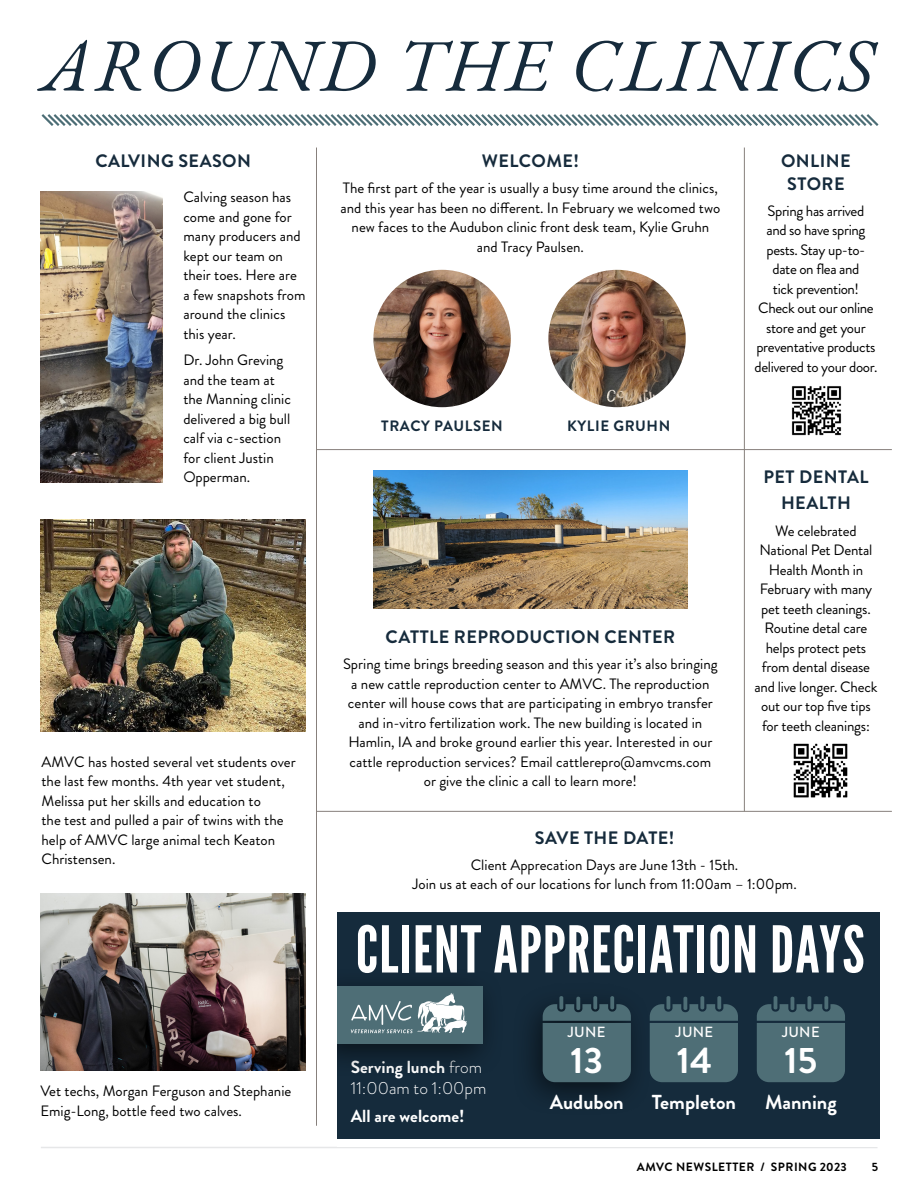
<style>
.page{position:relative;width:918px;height:1188px;background:#fff}
.page>*{position:absolute;margin:0;border:0;box-sizing:border-box;transform-origin:0 0}
.t1{font:italic 75px "EB Garamond";letter-spacing:.04em;color:#162b3c}
.t2{font:64.35px "League Gothic";letter-spacing:.02em;color:#fff}
.t3{font:700 36.75px "Brandon Grotesque";color:#fff}
.t4{font:700 20.25px "Brandon Grotesque";color:#fff}
.t5{font:700 18px/26.2px "Brandon Grotesque";letter-spacing:.025em;color:#162b3c;text-align:center}
.t6{font:300 17.4px/21px "Brandon Grotesque";color:#fff}
.t7{font:700 17.4px "Brandon Grotesque";color:#fff}
.t8{font:15px/19.5px "Brandon Grotesque";color:#000}
.t9{font:15px/19.5px "Brandon Grotesque";letter-spacing:-.025em;color:#000;text-align:center}
.t10{font:700 15px "Brandon Grotesque";letter-spacing:.04em;color:#162b3c}
.t11{font:500 14.7px "Brandon Grotesque";letter-spacing:.02em;color:#fff}
.t12{font:700 12px "Brandon Grotesque";letter-spacing:.04em;color:#000}
.s1{font-weight:700}
</style>
<div class="page">
<hr style="left:41px;top:1147px;width:837px;height:1px;background:#e6e7e8">
<svg style="left:41px;top:114px;width:838px;height:12px"></svg>
<hr style="left:316px;top:148px;width:1px;height:978px;background:#87807c">
<img style="left:40px;top:192px;width:123px;height:290px">
<img style="left:40px;top:894px;width:266px;height:177px">
<img style="left:40px;top:520px;width:266px;height:212px">
<hr style="left:744px;top:148px;width:1px;height:663px;background:#87807c">
<hr style="left:317px;top:449px;width:575px;height:1px;background:#87807c">
<hr style="left:317px;top:811px;width:575px;height:1px;background:#87807c">
<img style="left:548px;top:270px;width:138px;height:137px;border-radius:69px">
<img style="left:373px;top:270px;width:138px;height:137px;border-radius:69px">
<img style="left:374px;top:471px;width:313px;height:137px">
<div style="left:338px;top:912px;width:542px;height:226px;background:#152b3c"></div>
<div style="left:338px;top:968px;width:166px;height:109px;background:#000;opacity:.57"></div>
<div style="left:338px;top:986px;width:145px;height:58px;background:#4e6e76"></div>
<svg style="left:351px;top:993px;width:116px;height:40px"></svg>
<div style="left:512px;top:980px;width:140px;height:136px;background:#000;opacity:.57"></div>
<svg style="left:593px;top:996px;width:4px;height:13px"></svg>
<svg style="left:610px;top:996px;width:4px;height:13px"></svg>
<svg style="left:576px;top:997px;width:4px;height:13px"></svg>
<svg style="left:559px;top:996px;width:4px;height:14px"></svg>
<svg style="left:543px;top:1004px;width:88px;height:78px;background:#496870"></svg>
<svg style="left:700px;top:996px;width:4px;height:13px"></svg>
<svg style="left:717px;top:996px;width:4px;height:13px"></svg>
<svg style="left:683px;top:997px;width:4px;height:13px"></svg>
<hr style="left:667px;top:996px;width:3px;height:14px;background:#4e6e76;border-radius:2px">
<svg style="left:650px;top:1004px;width:88px;height:78px;background:#4a6971"></svg>
<hr style="left:774px;top:996px;width:3px;height:14px;background:#4e6e76;border-radius:2px">
<svg style="left:757px;top:997px;width:88px;height:85px;background:#46656e"></svg>
<img style="left:791px;top:386px;width:51px;height:50px">
<img style="left:793px;top:743px;width:55px;height:55px">
<h1 class="t1" style="left:42px;top:17px;width:834px">AROUND THE CLINICS</h1>
<p class="t5" style="left:95px;top:148px;width:157px">CALVING SEASON</p>
<p class="t5" style="left:482px;top:148px;width:99px">WELCOME!</p>
<p class="t8" style="left:340px;top:179px;width:381px;text-align:center">The first part of the year is usually a busy time around the clinics, and this year has been no different. In February we welcomed two new faces to the Audubon clinic front desk team, Kylie Gruhn and Tracy Paulsen.</p>
<p class="t5" style="left:781px;top:150px;width:71px;line-height:22.5px">ONLINE<br>STORE</p>
<p class="t9" style="left:755px;top:201px;width:124px">Spring has arrived<br>and so have spring pests. Stay up-to&shy;date on flea and<br>tick prevention!<br>Check out our online store and get your preventative products delivered to your door.</p>
<p class="t8" style="left:183px;top:188px;width:124px">Calving season has come and gone for many producers and kept our team on their toes. Here are a few snapshots from around the clinics this year.</p>
<p class="t8" style="left:183px;top:350px;width:109px">Dr. John Greving and the team at the Manning clinic delivered a big bull calf via c-section for client Justin<br>Opperman.</p>
<p class="t10" style="left:381px;top:416px;width:123px">TRACY PAULSEN</p>
<p class="t10" style="left:567px;top:416px;width:105px">KYLIE GRUHN</p>
<p class="t5" style="left:763px;top:464px;width:107px">PET DENTAL<br>HEALTH</p>
<p class="t8" style="left:755px;top:521px;width:125px;text-align:center">We celebrated<br>National Pet Dental<br>Health Month in<br>February with many pet teeth cleanings.<br>Routine detal care helps protect pets from dental disease and live longer. Check out our top five tips for teeth cleanings:</p>
<p class="t5" style="left:386px;top:624px;width:291px">CATTLE REPRODUCTION CENTER</p>
<p class="t8" style="left:343px;top:655px;width:376px;text-align:center">Spring time brings breeding season and this year it’s also bringing a new cattle reproduction center to AMVC. The reproduction center will house cows that are participating in embryo transfer and in-vitro fertilization work. The new building is located in Hamlin, IA and broke ground earlier this year. Interested in our cattle reproduction services? Email cattlerepro@amvcms.com or give the clinic a call to learn more!</p>
<p class="t5" style="left:535px;top:825px;width:141px">SAVE THE DATE!</p>
<p class="t8" style="left:412px;top:855px;width:386px;text-align:center">Client Apprecation Days are June 13th - 15th.<br>Join us at each of our locations for lunch from 11:00am – 1:00pm.</p>
<p class="t8" style="left:42px;top:752px;width:256px">AMVC has hosted several vet students over the last few months. 4th year vet student, Melissa put her skills and education to<br>the test and pulled a pair of twins with the help of AMVC large animal tech Keaton Christensen.</p>
<p class="t8" style="left:40px;top:1081px;width:252px">Vet techs, Morgan Ferguson and Stephanie<br>Emig-Long, bottle feed two calves.</p>
<h2 class="t2" style="left:356px;top:911px;width:510px">CLIENT APPRECIATION DAYS</h2>
<p class="t6" style="left:351px;top:1056px;width:137px"><span class="s1">Serving lunch</span> from<br>11:00am to 1:00pm</p>
<p class="t7" style="left:351px;top:1104px;width:115px">All are welcome!</p>
<p class="t11" style="left:568px;top:1022px;width:39px">JUNE</p>
<p class="t11" style="left:676px;top:1022px;width:39px">JUNE</p>
<p class="t11" style="left:782px;top:1022px;width:39px">JUNE</p>
<h3 class="t3" style="left:571px;top:1035px;width:34px">13</h3>
<h3 class="t3" style="left:677px;top:1035px;width:37px">14</h3>
<h3 class="t3" style="left:785px;top:1035px;width:34px">15</h3>
<h3 class="t4" style="left:550px;top:1088px;width:75px">Audubon</h3>
<h3 class="t4" style="left:652px;top:1088px;width:86px">Templeton</h3>
<h3 class="t4" style="left:765px;top:1088px;width:73px">Manning</h3>
<p class="t12" style="left:637px;top:1158px;width:211px">AMVC NEWSLETTER / SPRING 2023</p>
<p class="t12" style="left:872px;top:1158px;width:8px">5</p>
</div>
